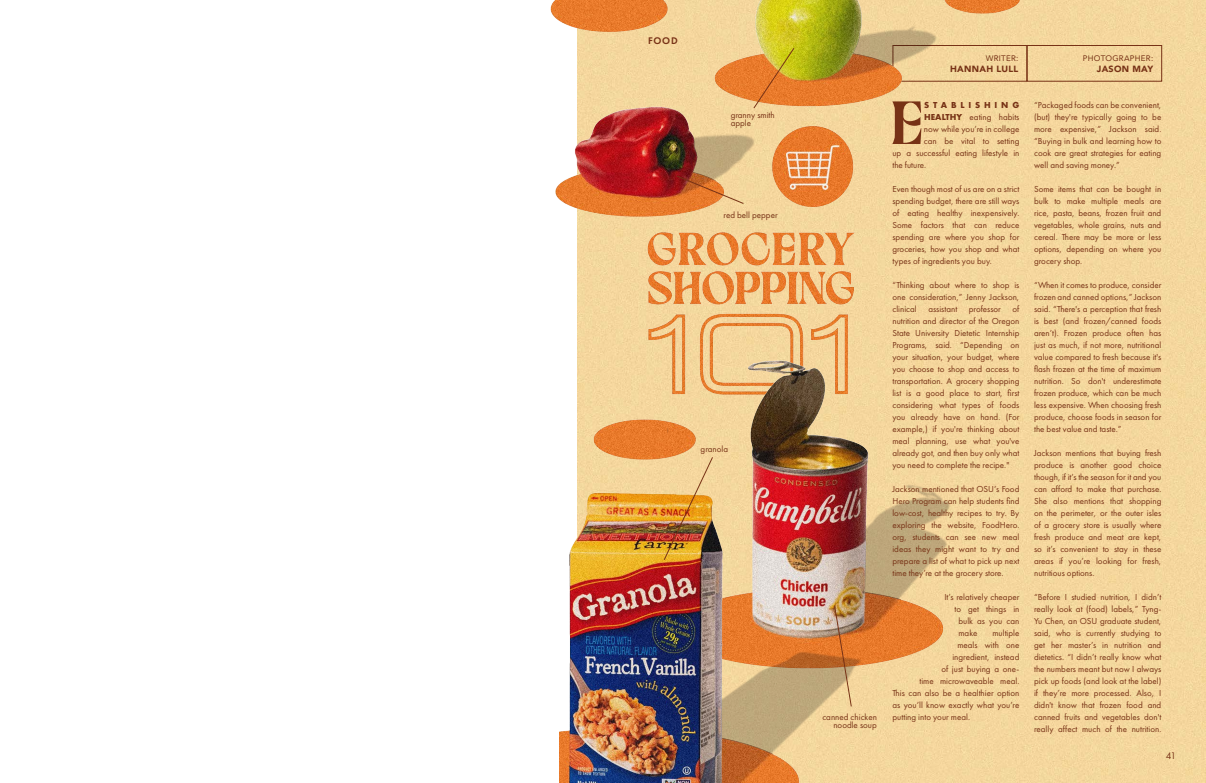
<style>
.page{position:relative;width:1206px;height:783px;background:#fff}
.page>*{position:absolute;margin:0;border:0;box-sizing:border-box;transform-origin:0 0}
.Body_Text{font:58.3px "Vangeda";color:#773216}
.Pull_Quote{font:600 10px "Futura PT";color:#773216}
.Pull_Quote-2{font:10px "Futura PT";color:#783317}
.Body_Text-2{font:9px/12px "Futura PT";color:#773216;text-align:justify}
.Pull_Quote-3{font:9px/8px "Futura PT";color:#773216;text-align:right}
.Pull_Quote-4{font:900 9px "Avenir";letter-spacing:.03em;color:#773216}
.Body_Text-3{font:700 9px "Futura PT";letter-spacing:.425em;color:#773216}
.Pull_Quote-5{font:8px "Avenir";letter-spacing:.03em;color:#773216}
.s1{font-weight:700}
</style>
<div class="page">
<div style="left:578px;top:0;width:628px;height:783px;background:#f4d79d"></div>
<img style="left:632px;top:221px;width:234px;height:188px">
<img style="left:550px;top:0;width:135px;height:50px">
<img style="left:948px;top:0;width:92px;height:25px">
<img style="left:588px;top:409px;width:80px;height:60px">
<img style="left:555px;top:73px;width:233px;height:165px">
<img style="left:668px;top:347px;width:306px;height:365px">
<img style="left:559px;top:478px;width:314px;height:305px">
<div style="left:892px;top:45px;width:135px;height:37px;border:1px solid #773216"></div>
<div style="left:1027px;top:45px;width:135px;height:37px;border:1px solid #773216"></div>
<img style="left:710px;top:0;width:238px;height:109px">
<img style="left:729px;top:102px;width:129px;height:122px">
<svg style="left:753px;top:47px;width:42px;height:62px;background:#e09837"></svg>
<svg style="left:675px;top:175px;width:70px;height:30px;background:#d98b51"></svg>
<svg style="left:833px;top:604px;width:19px;height:104px;background:#cb9661"></svg>
<img style="left:663px;top:456px;width:51px;height:105px">
<p class="Pull_Quote" style="left:648px;top:35px;width:31px">FOOD</p>
<p class="Pull_Quote-3" style="left:731px;top:111px;width:46px">granny smith</p>
<p class="Pull_Quote-3" style="left:731px;top:119px;width:22px">apple</p>
<p class="Pull_Quote-3" style="left:724px;top:211px;width:56px">red bell pepper</p>
<p class="Pull_Quote-3" style="left:701px;top:445px;width:29px">granola</p>
<p class="Pull_Quote-3" style="left:822px;top:713px;width:56px">canned chicken noodle soup</p>
<p class="Pull_Quote-5" style="left:986px;top:52px;width:34px">WRITER:</p>
<p class="Pull_Quote-4" style="left:950px;top:61px;width:70px">HANNAH LULL</p>
<p class="Body_Text" style="left:891px;top:87px;width:35px">E</p>
<p class="Body_Text-3" style="left:924px;top:99px;width:97px">STABLISHING</p>
<p class="Body_Text-2" style="left:924px;top:111px;width:97px"><span class="s1">HEALTHY</span> eating habits</p>
<p class="Body_Text-2" style="left:924px;top:123px;width:97px">now while you’re in college</p>
<p class="Body_Text-2" style="left:924px;top:135px;width:97px">can be vital to setting</p>
<p class="Body_Text-2" style="left:892px;top:147px;width:128px">up a successful eating lifestyle in</p>
<p class="Body_Text-2" style="left:892px;top:159px;width:35px">the future.</p>
<p class="Body_Text-2" style="left:892px;top:183px;width:129px">Even though most of us are on a strict spending budget, there are still ways of eating healthy inexpensively.<br>Some factors that can reduce spending are where you shop for groceries, how you shop and what types of ingredients you buy.</p>
<p class="Body_Text-2" style="left:892px;top:279px;width:129px">“Thinking about where to shop is one consideration,” Jenny Jackson, clinical</p>
<p class="Body_Text-2" style="left:892px;top:303px;width:129px;text-indent:120px">of nutrition and director of the Oregon State University Dietetic Internship Programs, said. “Depending on your situation, your budget, where you choose to shop and access to transportation. A grocery shopping list is a good place to start, first considering what types of foods you already have on hand. (For example,) if you're thinking about meal planning, use what you've already got, and then buy only what you need to complete the recipe."</p>
<p class="Body_Text-2" style="left:892px;top:483px;width:129px">Jackson mentioned that OSU’s Food Hero Program can help students find low-cost, healthy recipes to try. By exploring the website, FoodHero. org, students can see new meal ideas they might want to try and prepare a list of what to pick up next time they’re at the grocery store.</p>
<p class="Body_Text-2" style="left:944px;top:591px;width:77px">It’s relatively cheaper</p>
<p class="Body_Text-2" style="left:954px;top:603px;width:67px">to get things in</p>
<p class="Body_Text-2" style="left:958px;top:615px;width:63px">bulk as you can</p>
<p class="Body_Text-2" style="left:958px;top:627px;width:20px">make</p>
<p class="Body_Text-2" style="left:992px;top:627px;width:28px">multiple</p>
<p class="Body_Text-2" style="left:957px;top:639px;width:64px">meals with one</p>
<p class="Body_Text-2" style="left:952px;top:651px;width:69px">ingredient, instead</p>
<p class="Body_Text-2" style="left:941px;top:663px;width:80px">of just buying a one-</p>
<p class="Body_Text-2" style="left:919px;top:675px;width:101px">time microwaveable meal.</p>
<p class="Body_Text-2" style="left:892px;top:687px;width:128px">This can also be a healthier option</p>
<p class="Body_Text-2" style="left:892px;top:699px;width:128px">as you’ll know exactly what you’re</p>
<p class="Body_Text-2" style="left:892px;top:711px;width:79px">putting into your meal.</p>
<p class="Body_Text-2" style="left:928px;top:303px;width:30px">assistant</p>
<p class="Body_Text-2" style="left:969px;top:303px;width:34px">professor</p>
<p class="Pull_Quote-5" style="left:1083px;top:52px;width:72px">PHOTOGRAPHER:</p>
<p class="Pull_Quote-4" style="left:1097px;top:61px;width:58px">JASON MAY</p>
<p class="Body_Text-2" style="left:1034px;top:99px;width:129px">“Packaged foods can be convenient, (but) they're typically going to be more expensive,” Jackson said. “Buying in bulk and learning how to cook are great strategies for eating well and saving money.”</p>
<p class="Body_Text-2" style="left:1034px;top:183px;width:129px">Some items that can be bought in bulk to make multiple meals are rice, pasta, beans, frozen fruit and vegetables, whole grains, nuts and cereal. There may be more or less options, depending on where you grocery shop.</p>
<p class="Body_Text-2" style="left:1034px;top:279px;width:129px">“When it comes to produce, consider frozen and canned options,” Jackson said. “There's a perception that fresh is best (and frozen/canned foods aren’t). Frozen produce often has just as much, if not more, nutritional value compared to fresh because it's flash frozen at the time of maximum nutrition. So don't underestimate frozen produce, which can be much less expensive. When choosing fresh produce, choose foods in season for the best value and taste.”</p>
<p class="Body_Text-2" style="left:1034px;top:447px;width:129px">Jackson mentions that buying fresh produce is another good choice though, if it’s the season for it and you can afford to make that purchase.<br>She also mentions that shopping on the perimeter, or the outer isles of a grocery store is usually where fresh produce and meat are kept, so it’s convenient to stay in these areas if you’re looking for fresh, nutritious options.</p>
<p class="Body_Text-2" style="left:1034px;top:591px;width:129px">“Before I studied nutrition, I didn’t really look at (food) labels,” Tyng-Yu Chen, an OSU graduate student, said, who is currently studying to get her master’s in nutrition and dietetics. “I didn’t really know what the numbers meant but now I always pick up foods (and look at the label) if they’re more processed. Also, I didn't know that frozen food and canned fruits and vegetables don't really affect much of the nutrition.</p>
<p class="Pull_Quote-2" style="left:1166px;top:750px;width:12px">41</p>
</div>
